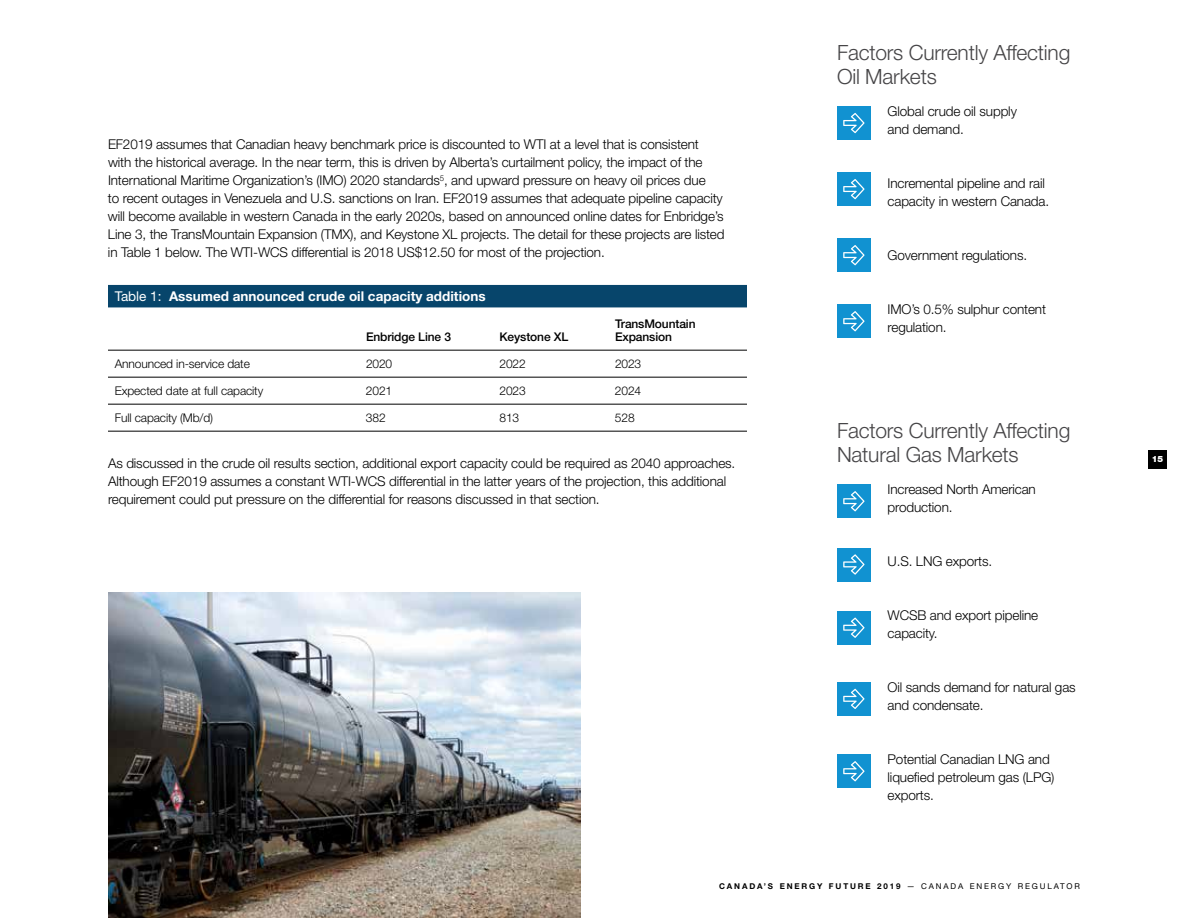
<style>
.page{position:relative;width:1188px;height:918px;background:#fff}
.page>*{position:absolute;margin:0;border:0;box-sizing:border-box;transform-origin:0 0}
.t1{font:300 21px/24px "Helvetica Neue LT Std";letter-spacing:-.01em;color:#464547}
.t2{font:300 13.5px/18px "Helvetica Neue LT Std";letter-spacing:-.01em;color:#000}
.t3{font:700 13.5px "Helvetica Neue LT Std";color:#fff}
.t4{font:300 12px "Helvetica Neue LT Std";letter-spacing:-.01em;color:#000}
.t5{font:500 12px "Helvetica Neue LT Std";letter-spacing:-.01em;color:#000}
.t6{font:900 8.7px "Helvetica Neue LT Std";color:#fff}
.t7{font:700 7.95px "Helvetica Neue LT Std";letter-spacing:.23em;color:#000}
.s1{font-weight:400}
</style>
<div class="page">
<div style="left:1149px;top:450px;width:18px;height:18px;background:#000"></div>
<div style="left:108px;top:285px;width:639px;height:22px;background:#07456b"></div>
<hr style="left:108px;top:350px;width:639px;height:1px;background:#000">
<hr style="left:108px;top:377px;width:639px;height:1px;background:#000">
<hr style="left:108px;top:404px;width:639px;height:1px;background:#000">
<hr style="left:108px;top:431px;width:639px;height:1px;background:#000">
<div style="left:837px;top:106px;width:34px;height:34px;background:#1192d1"></div>
<svg style="left:843px;top:113px;width:22px;height:20px"></svg>
<div style="left:837px;top:304px;width:34px;height:34px;background:#1192d1"></div>
<svg style="left:843px;top:311px;width:22px;height:20px"></svg>
<div style="left:837px;top:238px;width:34px;height:34px;background:#1192d1"></div>
<svg style="left:843px;top:245px;width:22px;height:20px"></svg>
<div style="left:837px;top:172px;width:34px;height:34px;background:#1192d1"></div>
<svg style="left:843px;top:179px;width:22px;height:20px"></svg>
<div style="left:837px;top:484px;width:34px;height:34px;background:#1192d1"></div>
<svg style="left:843px;top:491px;width:22px;height:20px"></svg>
<div style="left:837px;top:682px;width:34px;height:34px;background:#1192d1"></div>
<svg style="left:843px;top:689px;width:22px;height:20px"></svg>
<div style="left:837px;top:754px;width:34px;height:34px;background:#1192d1"></div>
<svg style="left:843px;top:761px;width:22px;height:20px"></svg>
<div style="left:837px;top:611px;width:34px;height:34px;background:#1192d1"></div>
<svg style="left:843px;top:618px;width:22px;height:20px"></svg>
<div style="left:837px;top:548px;width:34px;height:33px;background:#1192d1"></div>
<svg style="left:843px;top:554px;width:22px;height:21px"></svg>
<img style="left:108px;top:592px;width:472px;height:326px">
<p class="t2" style="left:108px;top:135px;width:618px">EF2019 assumes that Canadian heavy benchmark price is discounted to WTI at a level that is consistent with the historical average. In the near term, this is driven by Alberta’s curtailment policy, the impact of the International Maritime Organization’s (IMO) 2020 standards<sup>5</sup>, and upward pressure on heavy oil prices due<br>to recent outages in Venezuela and U.S. sanctions on Iran. EF2019 assumes that adequate pipeline capacity will become available in western Canada in the early 2020s, based on announced online dates for Enbridge’s Line 3, the TransMountain Expansion (TMX), and Keystone XL projects. The detail for these projects are listed in Table 1 below. The WTI-WCS differential is 2018 US$12.50 for most of the projection.</p>
<p class="t3" style="left:115px;top:288px;width:372px"><span class="s1">Table 1:</span> Assumed announced crude oil capacity additions</p>
<p class="t5" style="left:615px;top:316px;width:82px">TransMountain</p>
<p class="t5" style="left:366px;top:330px;width:87px">Enbridge Line 3</p>
<p class="t5" style="left:500px;top:330px;width:70px">Keystone XL</p>
<p class="t5" style="left:615px;top:330px;width:59px">Expansion</p>
<p class="t4" style="left:115px;top:357px;width:137px">Announced in-service date</p>
<p class="t4" style="left:366px;top:357px;width:28px">2020</p>
<p class="t4" style="left:500px;top:357px;width:28px">2022</p>
<p class="t4" style="left:615px;top:357px;width:28px">2023</p>
<p class="t4" style="left:115px;top:384px;width:150px">Expected date at full capacity</p>
<p class="t4" style="left:366px;top:384px;width:28px">2021</p>
<p class="t4" style="left:499px;top:384px;width:28px">2023</p>
<p class="t4" style="left:615px;top:384px;width:28px">2024</p>
<p class="t4" style="left:115px;top:411px;width:100px">Full capacity (Mb/d)</p>
<p class="t4" style="left:366px;top:411px;width:21px">382</p>
<p class="t4" style="left:499px;top:411px;width:21px">813</p>
<p class="t4" style="left:615px;top:411px;width:21px">528</p>
<p class="t2" style="left:108px;top:454px;width:629px">As discussed in the crude oil results section, additional export capacity could be required as 2040 approaches.<br>Although EF2019 assumes a constant WTI-WCS differential in the latter years of the projection, this additional requirement could put pressure on the differential for reasons discussed in that section.</p>
<h1 class="t1" style="left:837px;top:40px;width:235px">Factors Currently Affecting<br>Oil Markets</h1>
<p class="t2" style="left:888px;top:102px;width:131px">Global crude oil supply and demand.</p>
<p class="t2" style="left:888px;top:174px;width:163px">Incremental pipeline and rail capacity in western Canada.</p>
<p class="t2" style="left:888px;top:246px;width:141px">Government regulations.</p>
<p class="t2" style="left:888px;top:300px;width:160px">IMO’s 0.5% sulphur content regulation.</p>
<h1 class="t1" style="left:837px;top:419px;width:235px">Factors Currently Affecting<br>Natural Gas Markets</h1>
<p class="t2" style="left:888px;top:480px;width:150px">Increased North American production.</p>
<p class="t2" style="left:888px;top:552px;width:106px">U.S. LNG exports.</p>
<p class="t2" style="left:888px;top:606px;width:152px">WCSB and export pipeline capacity.</p>
<p class="t2" style="left:888px;top:678px;width:190px">Oil sands demand for natural gas and condensate.</p>
<p class="t2" style="left:888px;top:750px;width:168px">Potential Canadian LNG and liquefied petroleum gas (LPG) exports.</p>
<p class="t7" style="left:719px;top:881px;width:362px">CANADA’S ENERGY FUTURE 2019 <span class="s1">— CANADA ENERGY REGULATOR</span></p>
<p class="t6" style="left:1152px;top:454px;width:13px">15</p>
</div>
